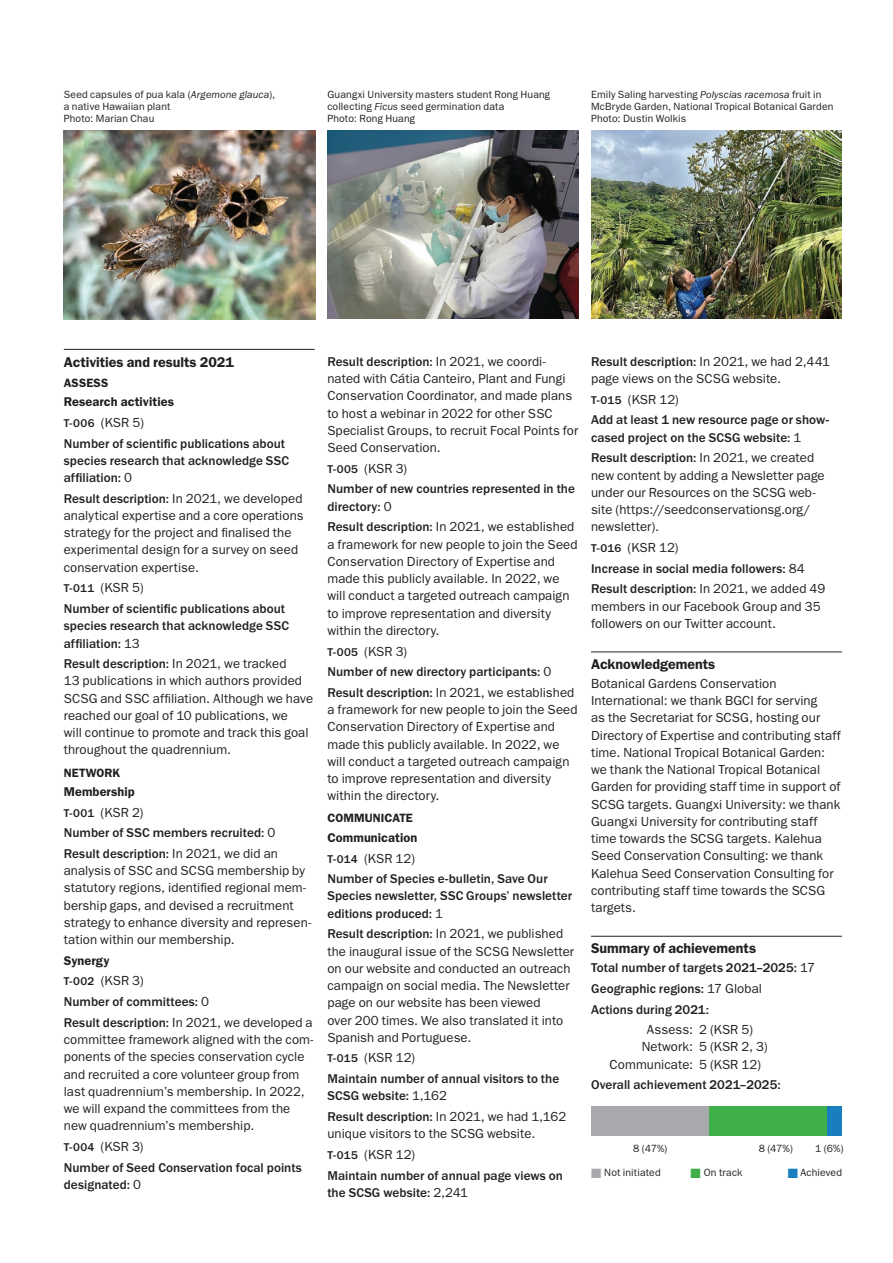
<style>
.page{position:relative;width:893px;height:1263px;background:#fff}
.page>*{position:absolute;margin:0;border:0;box-sizing:border-box;transform-origin:0 0}
.t1{font:600 14.25px "ITC Franklin Gothic Std";color:#231f20}
.t2{font:13.2px/17.2px "ITC Franklin Gothic Std";letter-spacing:.005em;color:#231f20}
.t3{font:500 13.2px/20.7px "ITC Franklin Gothic Std";letter-spacing:.005em;color:#231f20}
.t4{font:600 12.75px "ITC Franklin Gothic Std";letter-spacing:.005em;color:#231f20}
.t5{font:600 12.15px "ITC Franklin Gothic Std";letter-spacing:.005em;color:#231f20}
.t6{font:10.5px/12px "ITC Franklin Gothic Std";letter-spacing:.01em;color:#231f20}
.s1{font-style:italic}
.s2{font-size:11.7px}
.s3{font-weight:400}
.s4{font-weight:500}
.s5{font-weight:500;font-size:11.7px}
.s6{color:#a8a9ad}
.s7{color:#40ae49}
.s8{color:#197ebe}
</style>
<div class="page">
<hr style="left:64px;top:349px;width:251px;height:1px;background:#231f20">
<hr style="left:591px;top:652px;width:251px;height:1px;background:#231f20">
<hr style="left:591px;top:936px;width:251px;height:1px;background:#231f20">
<div style="left:591px;top:1106px;width:121px;height:30px;background:#a8a9ad"></div>
<div style="left:709px;top:1106px;width:122px;height:30px;background:#40ae49"></div>
<div style="left:828px;top:1106px;width:14px;height:30px;background:#197ebe"></div>
<img style="left:591px;top:131px;width:251px;height:188px">
<img style="left:327px;top:131px;width:251px;height:188px">
<img style="left:64px;top:131px;width:252px;height:189px">
<p class="t6" style="left:64px;top:89px;width:213px">Seed capsules of pua kala (<span class="s1">Argemone glauca</span>), a native Hawaiian plant<br>Photo: Marian Chau</p>
<p class="t6" style="left:591px;top:89px;width:244px">Emily Saling harvesting <span class="s1">Polyscias racemosa</span> fruit in<br>McBryde Garden, National Tropical Botanical Garden<br>Photo: Dustin Wolkis</p>
<p class="t6" style="left:327px;top:89px;width:224px">Guangxi University masters student Rong Huang collecting <span class="s1">Ficus</span> seed germination data<br>Photo: Rong Huang</p>
<p class="t1" style="left:64px;top:353px;width:172px">Activities and results 2021</p>
<p class="t5" style="left:64px;top:375px;width:46px">ASSESS</p>
<p class="t4" style="left:64px;top:394px;width:112px">Research activities</p>
<p class="t3" style="left:64px;top:412px;width:223px"><span class="s2">T-006</span> <span class="s3">(KSR 5)<br></span>Number of scientific publications about</p>
<p class="t3" style="left:64px;top:452px;width:227px;line-height:17.2px">species research that acknowledge SSC affiliation: <span class="s3">0</span></p>
<p class="t2" style="left:64px;top:490px;width:241px"><span class="s4">Result description:</span> In 2021, we developed analytical expertise and a core operations strategy for the project and finalised the experimental design for a survey on seed conservation expertise.</p>
<p class="t3" style="left:64px;top:578px;width:223px"><span class="s2">T-011</span> <span class="s3">(KSR 5)<br></span>Number of scientific publications about</p>
<p class="t3" style="left:64px;top:617px;width:227px;line-height:17.2px">species research that acknowledge SSC affiliation: <span class="s3">13</span></p>
<p class="t2" style="left:64px;top:655px;width:251px"><span class="s4">Result description:</span> In 2021, we tracked<br>13 publications in which authors provided SCSG and SSC affiliation. Although we have reached our goal of 10 publications, we<br>will continue to promote and track this goal throughout the quadrennium.</p>
<p class="t5" style="left:64px;top:765px;width:58px">NETWORK</p>
<p class="t4" style="left:64px;top:784px;width:72px">Membership</p>
<p class="t3" style="left:64px;top:802px;width:216px"><span class="s2">T-001</span> <span class="s3">(KSR 2)<br></span>Number of SSC members recruited: <span class="s3">0<br></span>Result description: <span class="s3">In 2021, we did an</span></p>
<p class="t2" style="left:64px;top:862px;width:249px">analysis of SSC and SCSG membership by statutory regions, identified regional mem&shy;bership gaps, and devised a recruitment strategy to enhance diversity and represen&shy;tation within our membership.</p>
<p class="t4" style="left:64px;top:953px;width:47px">Synergy</p>
<p class="t3" style="left:64px;top:971px;width:250px"><span class="s2">T-002</span> <span class="s3">(KSR 3)<br></span>Number of committees: <span class="s3">0<br></span>Result description: <span class="s3">In 2021, we developed a</span></p>
<p class="t2" style="left:64px;top:1031px;width:251px">committee framework aligned with the com&shy;ponents of the species conservation cycle and recruited a core volunteer group from last quadrennium’s membership. In 2022, we will expand the committees from the new quadrennium’s membership.</p>
<p class="t3" style="left:64px;top:1136px;width:240px"><span class="s2">T-004</span> <span class="s3">(KSR 3)<br></span>Number of Seed Conservation focal points</p>
<p class="t3" style="left:64px;top:1174px;width:79px">designated: <span class="s3">0</span></p>
<p class="t2" style="left:327px;top:353px;width:252px"><span class="s4">Result description:</span> In 2021, we coordi&shy;nated with Cátia Canteiro, Plant and Fungi Conservation Coordinator, and made plans to host a webinar in 2022 for other SSC Specialist Groups, to recruit Focal Points for Seed Conservation.</p>
<p class="t3" style="left:327px;top:458px;width:249px"><span class="s2">T-005</span> <span class="s3">(KSR 3)<br></span>Number of new countries represented in the</p>
<p class="t3" style="left:327px;top:496px;width:248px">directory: <span class="s3">0<br></span>Result description: <span class="s3">In 2021, we established</span></p>
<p class="t2" style="left:327px;top:536px;width:252px">a framework for new people to join the Seed Conservation Directory of Expertise and made this publicly available. In 2022, we will conduct a targeted outreach campaign to improve representation and diversity within the directory.</p>
<p class="t3" style="left:327px;top:641px;width:248px"><span class="s2">T-005</span> <span class="s3">(KSR 3)<br></span>Number of new directory participants: <span class="s3">0<br></span>Result description: <span class="s3">In 2021, we established</span></p>
<p class="t2" style="left:327px;top:701px;width:252px">a framework for new people to join the Seed Conservation Directory of Expertise and made this publicly available. In 2022, we will conduct a targeted outreach campaign to improve representation and diversity within the directory.</p>
<p class="t5" style="left:327px;top:811px;width:87px">COMMUNICATE</p>
<p class="t4" style="left:327px;top:830px;width:91px">Communication</p>
<p class="t3" style="left:327px;top:848px;width:222px"><span class="s2">T-014</span> <span class="s3">(KSR 12)<br></span>Number of Species e-bulletin, Save Our</p>
<p class="t3" style="left:327px;top:887px;width:246px;line-height:17.2px">Species newsletter, SSC Groups’ newsletter editions produced: <span class="s3">1</span></p>
<p class="t2" style="left:327px;top:925px;width:248px"><span class="s4">Result description:</span> In 2021, we published the inaugural issue of the SCSG Newsletter on our website and conducted an outreach campaign on social media. The Newsletter page on our website has been viewed<br>over 200 times. We also translated it into Spanish and Portuguese.</p>
<p class="t3" style="left:327px;top:1048px;width:233px"><span class="s2">T-015</span> <span class="s3">(KSR 12)<br></span>Maintain number of annual visitors to the</p>
<p class="t3" style="left:327px;top:1086px;width:240px">SCSG website: <span class="s3">1,162<br></span>Result description: <span class="s3">In 2021, we had 1,162</span></p>
<p class="t2" style="left:327px;top:1123px;width:237px;line-height:20.7px">unique visitors to the SCSG website.<br><span class="s5">T-015</span> (KSR 12)<br><span class="s4">Maintain number of annual page views on</span></p>
<p class="t3" style="left:327px;top:1182px;width:142px">the SCSG website: <span class="s3">2,241</span></p>
<p class="t2" style="left:591px;top:353px;width:241px"><span class="s4">Result description:</span> In 2021, we had 2,441 page views on the SCSG website.</p>
<p class="t3" style="left:591px;top:389px;width:239px"><span class="s2">T-015</span> <span class="s3">(KSR 12)<br></span>Add at least 1 new resource page or show-</p>
<p class="t3" style="left:591px;top:427px;width:225px">cased project on the SCSG website: <span class="s3">1<br></span>Result description: <span class="s3">In 2021, we created</span></p>
<p class="t2" style="left:591px;top:467px;width:235px">new content by adding a Newsletter page under our Resources on the SCSG web&shy;site (https://seedconservationsg.org/ newsletter).</p>
<p class="t3" style="left:591px;top:537px;width:236px"><span class="s2">T-016</span> <span class="s3">(KSR 12)<br></span>Increase in social media followers: <span class="s3">84<br></span>Result description: <span class="s3">In 2021, we added 49</span></p>
<p class="t2" style="left:591px;top:597px;width:231px">members in our Facebook Group and 35 followers on our Twitter account.</p>
<p class="t1" style="left:591px;top:656px;width:126px">Acknowledgements</p>
<p class="t2" style="left:591px;top:675px;width:251px">Botanical Gardens Conservation International: we thank BGCI for serving<br>as the Secretariat for SCSG, hosting our Directory of Expertise and contributing staff time. National Tropical Botanical Garden: we thank the National Tropical Botanical Garden for providing staff time in support of SCSG targets. Guangxi University: we thank Guangxi University for contributing staff time towards the SCSG targets. Kalehua Seed Conservation Consulting: we thank Kalehua Seed Conservation Consulting for contributing staff time towards the SCSG targets.</p>
<p class="t1" style="left:591px;top:940px;width:167px">Summary of achievements</p>
<p class="t3" style="left:591px;top:957px;width:226px">Total number of targets 2021–2025: <span class="s3">17<br></span>Geographic regions: <span class="s3">17 Global<br></span>Actions during 2021:</p>
<p class="t2" style="left:647px;top:1021px;width:108px">Assess: 2 (KSR 5)</p>
<p class="t2" style="left:642px;top:1038px;width:128px">Network: 5 (KSR 2, 3)</p>
<p class="t2" style="left:610px;top:1056px;width:153px">Communicate: 5 (KSR 12)</p>
<p class="t3" style="left:591px;top:1075px;width:191px">Overall achievement 2021–2025:</p>
<p class="t6" style="left:633px;top:1142px;width:36px">8 (47%)</p>
<p class="t6" style="left:759px;top:1142px;width:36px">8 (47%)</p>
<p class="t6" style="left:815px;top:1142px;width:30px">1 (6%)</p>
<p class="t6" style="left:591px;top:1167px;width:71px"><span class="s6">■</span> Not initiated</p>
<p class="t6" style="left:691px;top:1167px;width:53px"><span class="s7">■</span> On track</p>
<p class="t6" style="left:788px;top:1167px;width:56px"><span class="s8">■</span> Achieved</p>
</div>
